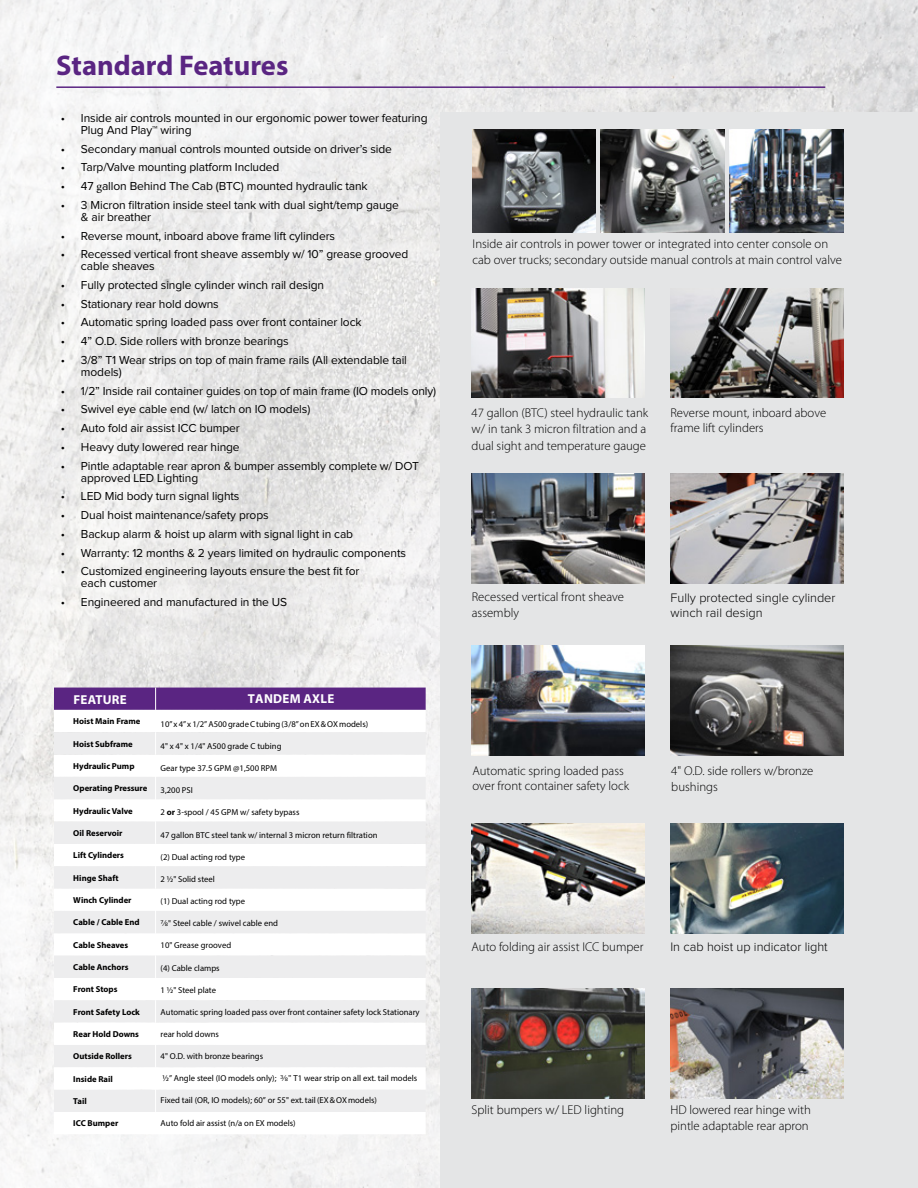
<style>
.page{position:relative;width:918px;height:1188px;background:#fff}
.page>*{position:absolute;margin:0;border:0;box-sizing:border-box;transform-origin:0 0}
.t1{font:700 28.5px "Myriad Pro";color:#5a2582}
.t2{font:700 12.9px "Myriad Pro";letter-spacing:.02em;color:#fff}
.t3{font:300 12.75px/15.3px "Myriad Pro";color:#000}
.t4{font:300 12.75px/15.5px "Proxima Nova";color:#000}
.t5{font:12px/12px "Proxima Nova";letter-spacing:-.01em;color:#000}
.t6{font:8.7px "Myriad Pro";color:#000}
.t7{font:700 8.7px "Myriad Pro";color:#000}
.s1{font-family:"Minion Pro"}
.s2{font-weight:700}
.s3{font-family:"Proxima Nova"}
</style>
<div class="page">
<img style="left:0;top:0;width:918px;height:1188px">
<hr style="left:56px;top:86px;width:769px;height:2px;background:#5a2582">
<div style="left:441px;top:112px;width:477px;height:1076px;background:#e4e5e6"></div>
<img style="left:472px;top:130px;width:124px;height:103px">
<img style="left:730px;top:130px;width:113px;height:103px">
<img style="left:601px;top:130px;width:124px;height:103px">
<svg style="left:54px;top:688px;width:372px;height:446px"></svg>
<img style="left:670px;top:989px;width:174px;height:109px">
<img style="left:472px;top:989px;width:173px;height:109px">
<img style="left:670px;top:824px;width:174px;height:109px">
<img style="left:472px;top:824px;width:173px;height:109px">
<img style="left:670px;top:646px;width:174px;height:109px">
<img style="left:472px;top:646px;width:173px;height:109px">
<img style="left:670px;top:474px;width:174px;height:109px">
<img style="left:472px;top:474px;width:173px;height:109px">
<img style="left:670px;top:289px;width:174px;height:109px">
<img style="left:472px;top:289px;width:173px;height:109px">
<h1 class="t1" style="left:56px;top:47px;width:234px">Standard Features</h1>
<p class="t5" style="left:81px;top:112px;width:348px;text-indent:-20px">• Inside air controls mounted in our ergonomic power tower featuring<br>Plug And Play™ wiring</p>
<p class="t5" style="left:61px;top:143px;width:333px">• Secondary manual controls mounted outside on driver’s side</p>
<p class="t5" style="left:61px;top:162px;width:220px">• Tarp/Valve mounting platform Included</p>
<p class="t5" style="left:61px;top:181px;width:309px">• 47 <span class="s1">g</span>allon Behind The Cab (BTC) mounted hydraulic tank</p>
<p class="t5" style="left:81px;top:199px;width:320px;text-indent:-20px">• 3 Micron filtration inside steel tank with dual sight/temp gauge &amp; air breather</p>
<p class="t5" style="left:61px;top:230px;width:276px">• Reverse mount, inboard above frame lift cylinders</p>
<p class="t5" style="left:81px;top:249px;width:329px;text-indent:-20px">• Recessed vertical front sheave assembly w/ 10” grease grooved cable sheaves</p>
<p class="t5" style="left:61px;top:280px;width:265px">• Fully protected single cylinder winch rail design</p>
<p class="t5" style="left:61px;top:298px;width:160px">• Stationary rear hold downs</p>
<p class="t5" style="left:61px;top:317px;width:302px">• Automatic spring loaded pass over front container lock</p>
<p class="t5" style="left:61px;top:336px;width:230px">• 4” O.D. Side rollers with bronze bearings</p>
<p class="t5" style="left:81px;top:355px;width:328px;text-indent:-20px">• 3/8” T1 Wear strips on top of main frame rails (All extendable tail models)</p>
<p class="t5" style="left:61px;top:385px;width:377px">• 1/2” Inside rail container guides on top of main frame (IO models only)</p>
<p class="t5" style="left:61px;top:404px;width:251px">• Swivel eye cable end (w/ latch on IO models)</p>
<p class="t5" style="left:61px;top:423px;width:180px">• Auto fold air assist ICC bumper</p>
<p class="t5" style="left:61px;top:441px;width:180px">• Heavy duty lowered rear hinge</p>
<p class="t5" style="left:81px;top:460px;width:339px;text-indent:-20px">• Pintle adaptable rear apron &amp; bumper assembly complete w/ DOT approved LED Lighting</p>
<p class="t5" style="left:61px;top:491px;width:180px">• LED Mid body turn signal lights</p>
<p class="t5" style="left:61px;top:510px;width:209px">• Dual hoist maintenance/safety props</p>
<p class="t5" style="left:61px;top:528px;width:294px">• Backup alarm &amp; hoist up alarm with signal light in cab</p>
<p class="t5" style="left:61px;top:547px;width:347px">• Warranty: 12 months &amp; 2 years limited on hydraulic components</p>
<p class="t5" style="left:81px;top:566px;width:280px;text-indent:-20px">• Customized engineering layouts ensure the best fit for each customer</p>
<p class="t5" style="left:61px;top:597px;width:228px">• Engineered and manufactured in the US</p>
<p class="t2" style="left:73px;top:691px;width:55px">FEATURE</p>
<p class="t7" style="left:73px;top:716px;width:69px">Hoist Main Frame</p>
<p class="t7" style="left:73px;top:738px;width:61px">Hoist Subframe</p>
<p class="t7" style="left:73px;top:760px;width:63px">Hydraulic Pump</p>
<p class="t7" style="left:73px;top:783px;width:76px">Operating Pressure</p>
<p class="t7" style="left:73px;top:805px;width:61px">Hydraulic Valve</p>
<p class="t7" style="left:73px;top:827px;width:51px">Oil Reservoir</p>
<p class="t7" style="left:73px;top:850px;width:52px">Lift Cylinders</p>
<p class="t7" style="left:73px;top:872px;width:47px">Hinge Shaft</p>
<p class="t7" style="left:73px;top:894px;width:60px">Winch Cylinder</p>
<p class="t7" style="left:73px;top:917px;width:68px">Cable / Cable End</p>
<p class="t7" style="left:73px;top:939px;width:56px">Cable Sheaves</p>
<p class="t7" style="left:73px;top:961px;width:57px">Cable Anchors</p>
<p class="t7" style="left:73px;top:984px;width:46px">Front Stops</p>
<p class="t7" style="left:73px;top:1006px;width:68px">Front Safety Lock</p>
<p class="t7" style="left:73px;top:1028px;width:67px">Rear Hold Downs</p>
<p class="t7" style="left:73px;top:1051px;width:60px">Outside Rollers</p>
<p class="t7" style="left:73px;top:1073px;width:41px">Inside Rail</p>
<p class="t7" style="left:73px;top:1095px;width:15px">Tail</p>
<p class="t7" style="left:73px;top:1118px;width:46px">ICC Bumper</p>
<p class="t2" style="left:248px;top:690px;width:88px">TANDEM AXLE</p>
<p class="t6" style="left:161px;top:718px;width:209px">10” x 4” x 1/2” A500 grade C tubing (3/8” on EX &amp; OX models)</p>
<p class="t6" style="left:161px;top:741px;width:122px">4" x 4" x 1/4" A500 grade C tubing</p>
<p class="t6" style="left:161px;top:763px;width:118px">Gear type 37.5 GPM @1,500 RPM</p>
<p class="t6" style="left:161px;top:785px;width:34px">3,200 PSI</p>
<p class="t6" style="left:161px;top:807px;width:140px">2 <span class="s2">or</span> 3-spool / 45 GPM w/ safety bypass</p>
<p class="t6" style="left:161px;top:829px;width:218px">47 gallon BTC steel tank w/ internal 3 micron return filtration</p>
<p class="t6" style="left:161px;top:851px;width:86px">(2) Dual acting rod type</p>
<p class="t6" style="left:161px;top:874px;width:56px">2 ½" Solid steel</p>
<p class="t6" style="left:161px;top:896px;width:86px">(1) Dual acting rod type</p>
<p class="t6" style="left:161px;top:918px;width:119px"><span class="s3">7/8"</span> Steel cable / swivel cable end</p>
<p class="t6" style="left:161px;top:940px;width:72px">10" Grease grooved</p>
<p class="t6" style="left:161px;top:962px;width:61px">(4) Cable clamps</p>
<p class="t6" style="left:161px;top:984px;width:57px">1 ½" Steel plate</p>
<p class="t6" style="left:161px;top:1007px;width:261px">Automatic spring loaded pass over front container safety lock Stationary</p>
<p class="t6" style="left:161px;top:1029px;width:60px">rear hold downs</p>
<p class="t6" style="left:161px;top:1051px;width:104px">4" O.D. with bronze bearings</p>
<p class="t6" style="left:162px;top:1073px;width:256px">½” Angle steel (IO models only); <span class="s3">3/8”</span> T1 wear strip on all ext. tail models</p>
<p class="t6" style="left:161px;top:1095px;width:218px">Fixed tail (OR, IO models); 60” or 55" ext. tail (EX &amp; OX models)</p>
<p class="t6" style="left:161px;top:1117px;width:137px">Auto fold air assist (n/a on EX models)</p>
<p class="t3" style="left:472px;top:235px;width:371px;line-height:16.5px">Inside air controls in power tower or integrated into center console on cab over trucks; secondary outside manual controls at main control valve</p>
<p class="t3" style="left:472px;top:404px;width:178px;line-height:16.6px">47 gallon (BTC) steel hydraulic tank w/ in tank 3 micron filtration and a dual sight and temperature gauge</p>
<p class="t3" style="left:670px;top:405px;width:157px">Reverse mount, inboard above frame lift cylinders</p>
<p class="t3" style="left:472px;top:589px;width:154px">Recessed vertical front sheave assembly</p>
<p class="t4" style="left:671px;top:590px;width:166px">Fully protected single cylinder winch rail design</p>
<p class="t3" style="left:472px;top:763px;width:158px">Automatic spring loaded pass over front container safety lock</p>
<p class="t3" style="left:671px;top:762px;width:143px;line-height:16.5px">4" O.D. side rollers w/bronze bushings</p>
<p class="t3" style="left:472px;top:939px;width:173px">Auto folding air assist ICC bumper</p>
<p class="t4" style="left:670px;top:940px;width:159px">In cab hoist up indicator light</p>
<p class="t3" style="left:472px;top:1102px;width:154px">Split bumpers w/ LED lighting</p>
<p class="t3" style="left:670px;top:1102px;width:142px">HD lowered rear hinge with pintle adaptable rear apron</p>
</div>
